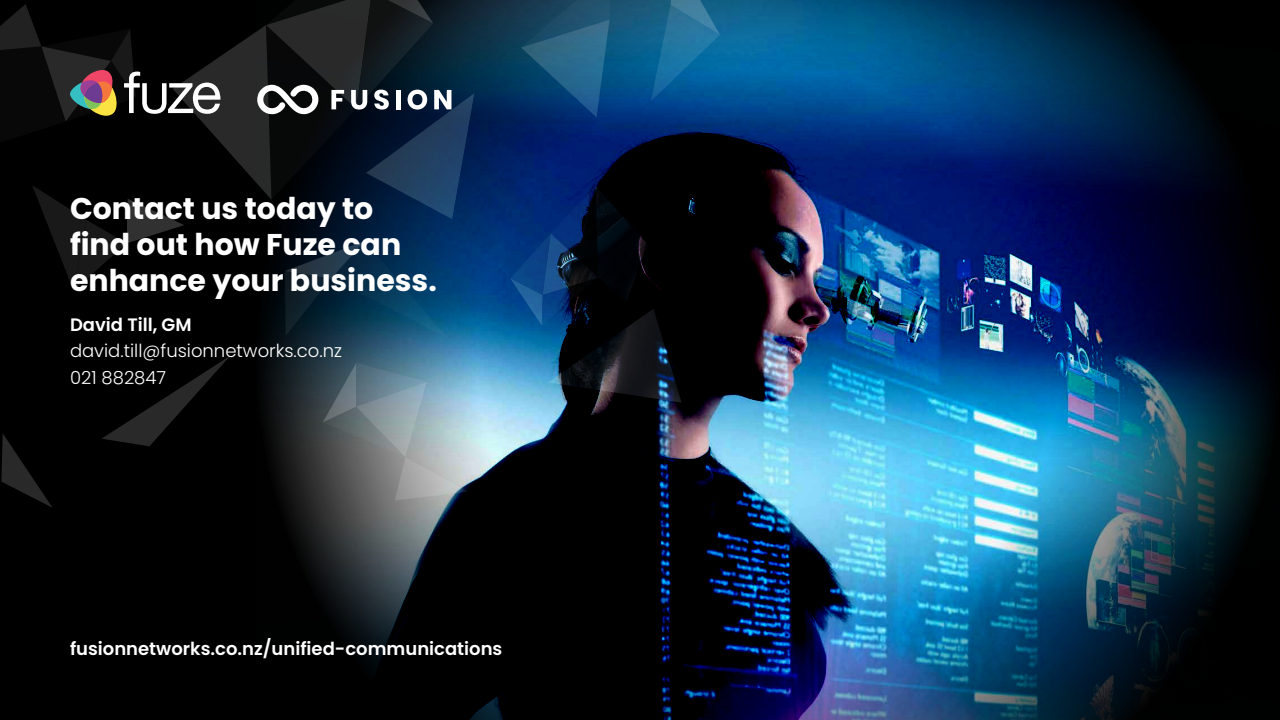
<style>
.page{position:relative;width:1280px;height:720px;background:#000}
.page>*{position:absolute;margin:0;border:0;box-sizing:border-box;transform-origin:0 0}
.t1{font:700 30px/36px "Poppins";color:#fff}
.t2{font:600 18px "Poppins";color:#fff}
.t3{font:300 18px/27.7px "Poppins";color:#fff}
</style>
<div class="page">
<img style="left:288px;top:0;width:983px;height:720px">
<img style="left:0;top:0;width:720px;height:509px">
<h1 class="t1" style="left:70px;top:191px;width:368px">Contact us today to find out how Fuze can enhance your business.</h1>
<p class="t2" style="left:70px;top:314px;width:123px">David Till, GM</p>
<p class="t3" style="left:70px;top:337px;width:274px">david.till@fusionnetworks.co.nz<br>021 882847</p>
<p class="t2" style="left:70px;top:638px;width:434px">fusionnetworks.co.nz/unified-communications</p>
</div>
